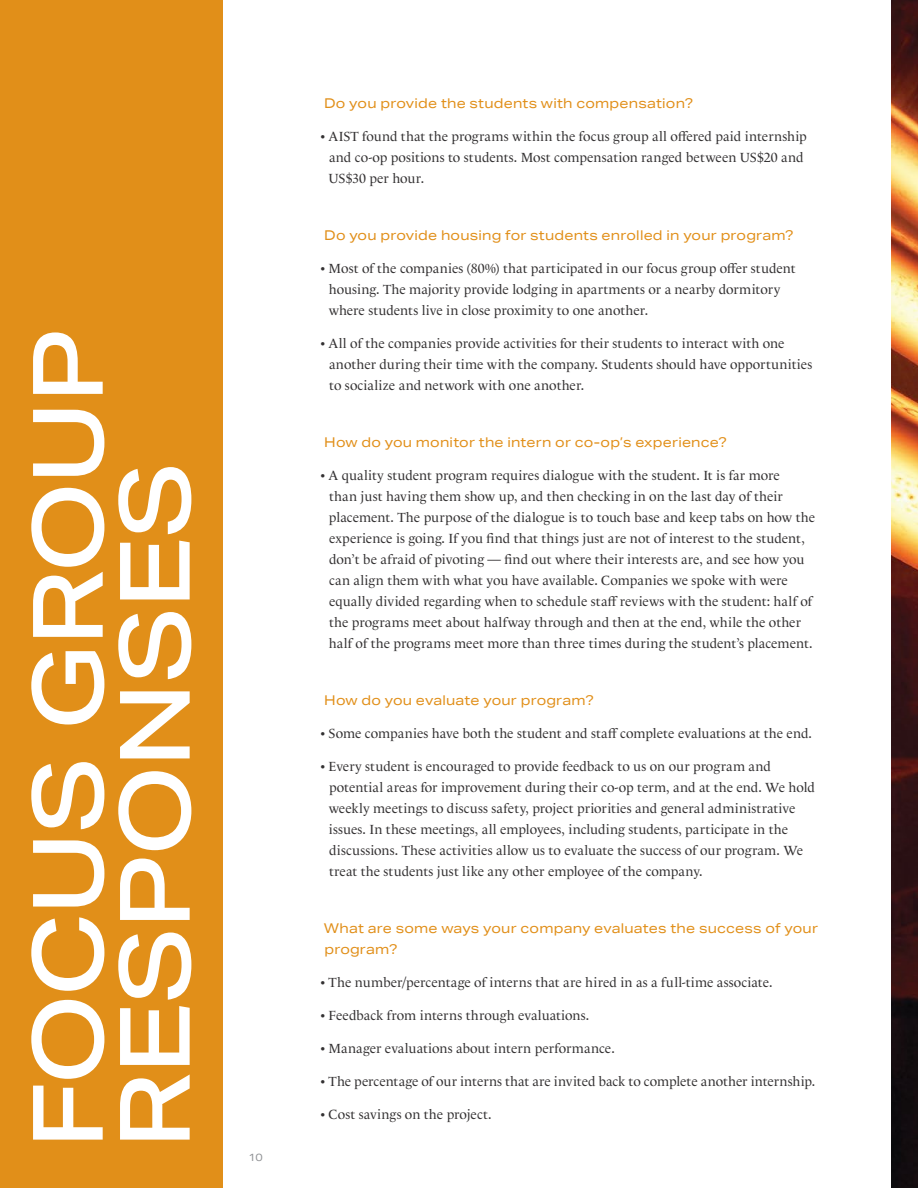
<style>
.page{position:relative;width:918px;height:1188px;background:#fff}
.page>*{position:absolute;margin:0;border:0;box-sizing:border-box;transform-origin:0 0}
.t1{font:500 97.5px/87px "Aktiv Grotesk Ex";letter-spacing:-.02em;color:#fff}
.t2{font:13.5px/21px "Le Monde Livre Cla Std";letter-spacing:.005em;color:#333132}
.t3{font:13.5px/21px "Aktiv Grotesk Ex";letter-spacing:.015em;color:#e18f19}
.t4{font:10.5px "Aktiv Grotesk Ex";color:#919396}
</style>
<div class="page">
<div style="left:0;top:0;width:223px;height:1188px;background:#e18f19"></div>
<img style="left:891px;top:0;width:27px;height:1188px">
<h1 class="t1" style="left:23px;top:1149px;width:822px;rotate:-90deg">FOCUS GROUP<br>RESPONSES</h1>
<p class="t4" style="left:249px;top:1151px;width:16px">10</p>
<p class="t3" style="left:324px;top:93px;width:371px">Do you provide the students with compensation?</p>
<p class="t2" style="left:329px;top:126px;width:480px;text-indent:-8px">• AIST found that the programs within the focus group all offered paid internship and co-op positions to students. Most compensation ranged between US$20 and<br>US$30 per hour.</p>
<p class="t3" style="left:324px;top:225px;width:471px">Do you provide housing for students enrolled in your program?</p>
<p class="t2" style="left:329px;top:258px;width:468px;text-indent:-8px">• Most of the companies (80%) that participated in our focus group offer student housing. The majority provide lodging in apartments or a nearby dormitory where students live in close proximity to one another.</p>
<p class="t2" style="left:329px;top:333px;width:485px;text-indent:-9px">• All of the companies provide activities for their students to interact with one another during their time with the company. Students should have opportunities to socialize and network with one another.</p>
<p class="t3" style="left:324px;top:432px;width:404px">How do you monitor the intern or co-op’s experience?</p>
<p class="t2" style="left:329px;top:465px;width:488px;text-indent:-8px">• A quality student program requires dialogue with the student. It is far more<br>than just having them show up, and then checking in on the last day of their placement. The purpose of the dialogue is to touch base and keep tabs on how the experience is going. If you find that things just are not of interest to the student, don’t be afraid of pivoting — find out where their interests are, and see how you can align them with what you have available. Companies we spoke with were equally divided regarding when to schedule staff reviews with the student: half of the programs meet about halfway through and then at the end, while the other half of the programs meet more than three times during the student’s placement.</p>
<p class="t3" style="left:324px;top:690px;width:271px">How do you evaluate your program?</p>
<p class="t2" style="left:320px;top:723px;width:493px">• Some companies have both the student and staff complete evaluations at the end.</p>
<p class="t2" style="left:329px;top:756px;width:488px;text-indent:-8px">• Every student is encouraged to provide feedback to us on our program and potential areas for improvement during their co-op term, and at the end. We hold weekly meetings to discuss safety, project priorities and general administrative issues. In these meetings, all employees, including students, participate in the discussions. These activities allow us to evaluate the success of our program. We treat the students just like any other employee of the company.</p>
<p class="t3" style="left:324px;top:918px;width:496px">What are some ways your company evaluates the success of your program?</p>
<p class="t2" style="left:320px;top:972px;width:454px">• The number/percentage of interns that are hired in as a full-time associate.</p>
<p class="t2" style="left:320px;top:1005px;width:270px">• Feedback from interns through evaluations.</p>
<p class="t2" style="left:320px;top:1038px;width:296px">• Manager evaluations about intern performance.</p>
<p class="t2" style="left:320px;top:1071px;width:496px">• The percentage of our interns that are invited back to complete another internship.</p>
<p class="t2" style="left:320px;top:1104px;width:173px">• Cost savings on the project.</p>
</div>
